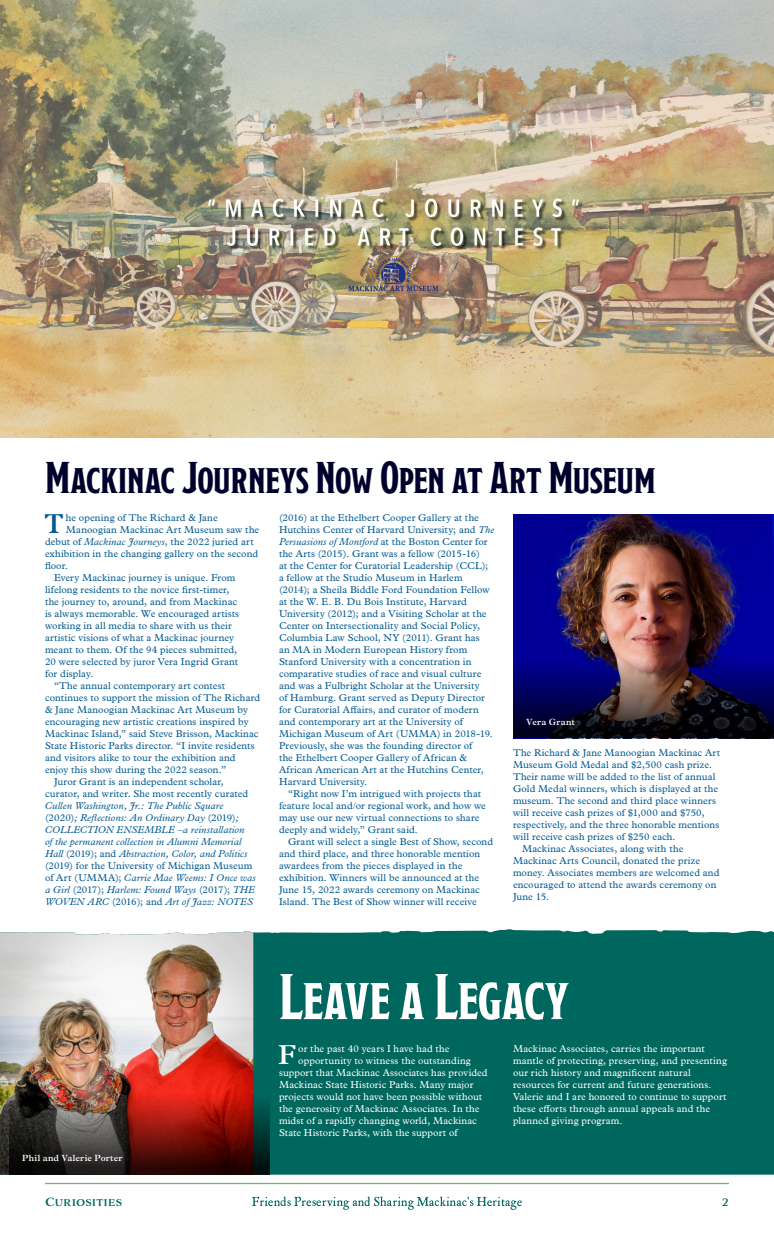
<style>
.page{position:relative;width:774px;height:1242px;background:#fff}
.page>*{position:absolute;margin:0;border:0;box-sizing:border-box;transform-origin:0 0}
.t1{font:700 64.5px "Modesto Condensed";letter-spacing:-.01em;color:#fff}
.t2{font:700 44.5px "Modesto Condensed";letter-spacing:-.005em;color:#00002c}
.Body_Copy_w_Drop_Cap{font:600 27.6px "Plantin MT Pro";color:#fff}
.Body_Copy_w_Drop_Cap-2{font:600 27.6px "Plantin MT Pro";color:#005a93}
.t3{font:11px "Adorn Serif";color:#00675e}
.Body_Copy{font:10px/12px "Plantin MT Pro";letter-spacing:.01em;color:#005a93}
.Body_Copy_w_Drop_Cap-3{font:10px/12px "Plantin MT Pro";letter-spacing:.01em;color:#fff}
.Body_Copy-2{font:italic 10px/12px "Plantin MT Pro";letter-spacing:.01em;color:#005a93}
.Body_Copy_w_Drop_Cap-4{font:10px "Plantin MT Pro";letter-spacing:.01em;color:#005a93}
.t4{font:600 9px "Plantin MT Pro";letter-spacing:.02em;color:#fff}
.s1{font-style:italic}
.s2{font-style:normal}
</style>
<div class="page">
<img style="left:0;top:0;width:774px;height:437px">
<div style="left:253px;top:929px;width:521px;height:246px;background:#00675e"></div>
<img style="left:0;top:931px;width:253px;height:244px">
<img style="left:513px;top:514px;width:261px;height:144px">
<svg style="left:513px;top:658px;width:261px;height:80px;background:#1d1543"></svg>
<svg style="left:9px;top:1094px;width:261px;height:81px;background:#57231e"></svg>
<svg style="left:252px;top:1196px;width:270px;height:14px"></svg>
<hr style="left:45px;top:1183px;width:684px;height:1px;background:#70b764">
<p class="t2" style="left:45px;top:455px;width:612px">Mackinac Journeys Now Open at Art Museum</p>
<p class="Body_Copy_w_Drop_Cap-2" style="left:44px;top:507px;width:21px">T</p>
<p class="Body_Copy_w_Drop_Cap-4" style="left:66px;top:512px;width:153px">he opening of The Richard &amp; Jane</p>
<p class="Body_Copy_w_Drop_Cap-4" style="left:66px;top:524px;width:195px">Manoogian Mackinac Art Museum saw the</p>
<p class="Body_Copy_w_Drop_Cap-4" style="left:45px;top:536px;width:210px">debut of <span class="s1">Mackinac Journeys</span>, the 2022 juried art</p>
<p class="Body_Copy_w_Drop_Cap-4" style="left:45px;top:548px;width:215px">exhibition in the changing gallery on the second</p>
<p class="Body_Copy_w_Drop_Cap-4" style="left:45px;top:560px;width:25px">floor.</p>
<p class="Body_Copy" style="left:45px;top:572px;width:196px;text-indent:9px">Every Mackinac journey is unique. From lifelong residents to the novice first-timer, the journey to, around, and from Mackinac is always memorable. We encouraged artists working in all media to share with us their artistic visions of what a Mackinac journey meant to them. Of the 94 pieces submitted, 20 were selected by juror Vera Ingrid Grant for display.</p>
<p class="Body_Copy" style="left:45px;top:680px;width:217px;text-indent:9px">“The annual contemporary art contest continues to support the mission of The Richard &amp; Jane Manoogian Mackinac Art Museum by encouraging new artistic creations inspired by Mackinac Island,” said Steve Brisson, Mackinac State Historic Parks director. “I invite residents and visitors alike to tour the exhibition and enjoy this show during the 2022 season.”</p>
<p class="Body_Copy-2" style="left:45px;top:776px;width:212px;text-indent:9px"><span class="s2">Juror Grant is an independent scholar, curator, and writer. She most recently curated </span>Cullen Washington, Jr.: The Public Square <span class="s2">(2020)</span>; Reflections: An Ordinary Day <span class="s2">(2019)</span>; COLLECTION ENSEMBLE –a reinstallation<br>of the permanent collection in Alumni Memorial Hall <span class="s2">(2019); and</span> Abstraction, Color, and Politics <span class="s2">(2019) for the University of Michigan Museum of Art (UMMA);</span> Carrie Mae Weems: I Once was a Girl <span class="s2">(2017);</span> Harlem: Found Ways <span class="s2">(2017);</span> THE WOVEN ARC <span class="s2">(2016); and</span> Art of Jazz: NOTES</p>
<p class="Body_Copy" style="left:279px;top:512px;width:217px">(2016) at the Ethelbert Cooper Gallery at the Hutchins Center of Harvard University; and <span class="s1">The Persuasions of Montford</span> at the Boston Center for the Arts (2015). Grant was a fellow (2015-16)<br>at the Center for Curatorial Leadership (CCL); a fellow at the Studio Museum in Harlem (2014); a Sheila Biddle Ford Foundation Fellow at the W. E. B. Du Bois Institute, Harvard University (2012); and a Visiting Scholar at the Center on Intersectionality and Social Policy, Columbia Law School, NY (2011). Grant has<br>an MA in Modern European History from Stanford University with a concentration in comparative studies of race and visual culture and was a Fulbright Scholar at the University<br>of Hamburg. Grant served as Deputy Director for Curatorial Affairs, and curator of modern and contemporary art at the University of Michigan Museum of Art (UMMA) in 2018-19.<br>Previously, she was the founding director of<br>the Ethelbert Cooper Gallery of African &amp; African American Art at the Hutchins Center, Harvard University.</p>
<p class="Body_Copy" style="left:279px;top:788px;width:208px;text-indent:9px">“Right now I’m intrigued with projects that feature local and/or regional work, and how we may use our new virtual connections to share deeply and widely,” Grant said.</p>
<p class="Body_Copy" style="left:279px;top:836px;width:216px;text-indent:9px">Grant will select a single Best of Show, second and third place, and three honorable mention awardees from the pieces displayed in the exhibition. Winners will be announced at the June 15, 2022 awards ceremony on Mackinac Island. The Best of Show winner will receive</p>
<p class="t4" style="left:526px;top:716px;width:50px">Vera Grant</p>
<p class="Body_Copy" style="left:513px;top:747px;width:209px">The Richard &amp; Jane Manoogian Mackinac Art Museum Gold Medal and $2,500 cash prize.<br>Their name will be added to the list of annual Gold Medal winners, which is displayed at the museum. The second and third place winners will receive cash prizes of $1,000 and $750, respectively, and the three honorable mentions will receive cash prizes of $250 each.</p>
<p class="Body_Copy" style="left:513px;top:843px;width:208px;text-indent:9px">Mackinac Associates, along with the Mackinac Arts Council, donated the prize money. Associates members are welcomed and encouraged to attend the awards ceremony on June 15.</p>
<p class="t1" style="left:279px;top:965px;width:291px">Leave a Legacy</p>
<p class="Body_Copy_w_Drop_Cap" style="left:278px;top:1039px;width:20px">F</p>
<p class="Body_Copy_w_Drop_Cap-3" style="left:298px;top:1043px;width:153px">or the past 40 years I have had the</p>
<p class="Body_Copy_w_Drop_Cap-3" style="left:298px;top:1055px;width:174px">opportunity to witness the outstanding</p>
<p class="Body_Copy_w_Drop_Cap-3" style="left:279px;top:1067px;width:210px">support that Mackinac Associates has provided</p>
<p class="Body_Copy_w_Drop_Cap-3" style="left:279px;top:1079px;width:196px">Mackinac State Historic Parks. Many major</p>
<p class="Body_Copy_w_Drop_Cap-3" style="left:279px;top:1091px;width:205px">projects would not have been possible without</p>
<p class="Body_Copy_w_Drop_Cap-3" style="left:279px;top:1103px;width:202px">the generosity of Mackinac Associates. In the</p>
<p class="Body_Copy_w_Drop_Cap-3" style="left:279px;top:1115px;width:199px">midst of a rapidly changing world, Mackinac</p>
<p class="Body_Copy_w_Drop_Cap-3" style="left:279px;top:1127px;width:180px">State Historic Parks, with the support of</p>
<p class="Body_Copy_w_Drop_Cap-3" style="left:513px;top:1043px;width:216px">Mackinac Associates, carries the important mantle of protecting, preserving, and presenting our rich history and magnificent natural resources for current and future generations.<br>Valerie and I are honored to continue to support these efforts through annual appeals and the planned giving program.</p>
<p class="t4" style="left:22px;top:1153px;width:102px">Phil and Valerie Porter</p>
<p class="t3" style="left:45px;top:1194px;width:79px">CURIOSITIES</p>
<p class="t3" style="left:722px;top:1194px;width:9px">2</p>
</div>
